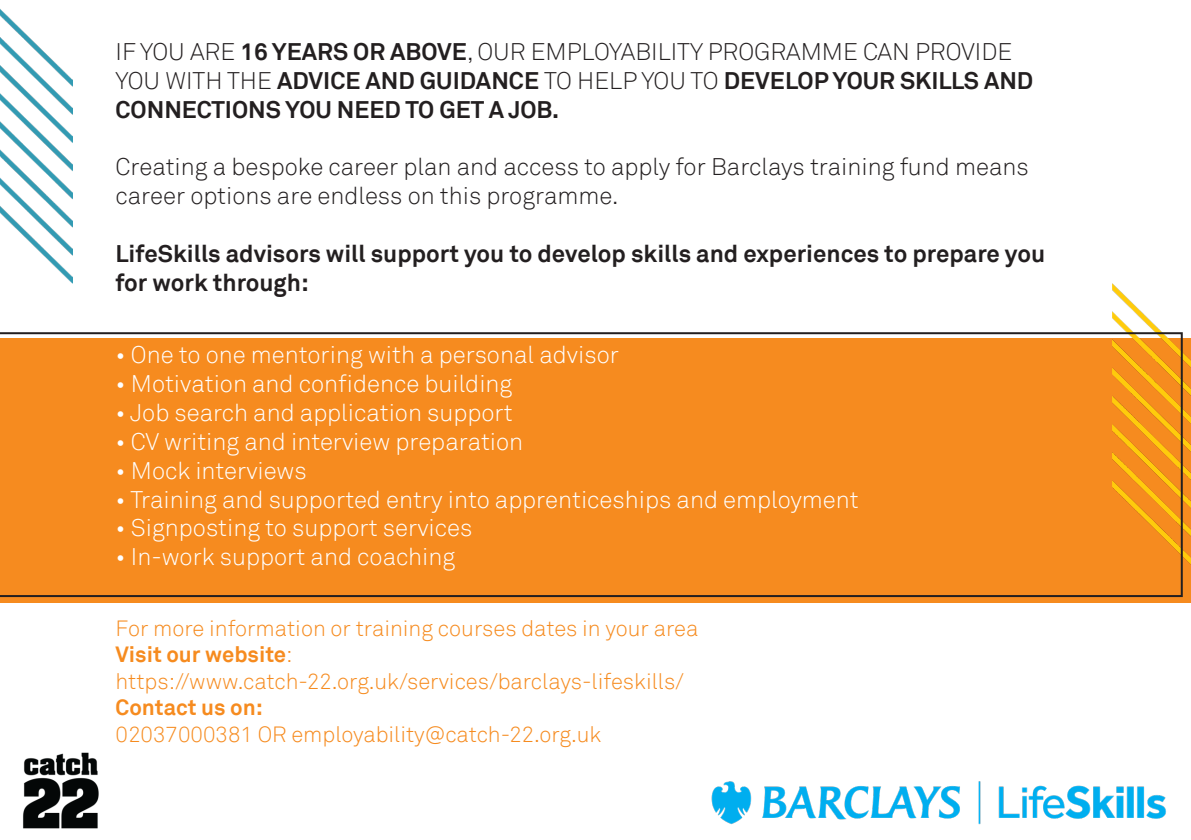
<style>
.page{position:relative;width:1191px;height:840px;background:#fff}
.page>*{position:absolute;margin:0;border:0;box-sizing:border-box;transform-origin:0 0}
.t1{font:300 24px "Akkurat";color:#fff}
.t2{font:700 24px/28.8px "Akkurat";color:#231f20}
.t3{font:300 24px/28.8px "Akkurat";color:#231f20}
.t4{font:300 22px "Akkurat";color:#f68b1f}
.t5{font:700 22px "Akkurat";color:#f68b1f}
.s1{font-weight:300}
</style>
<div class="page">
<svg style="left:0;top:571px;width:1191px;height:32px;background:#d67a1f"></svg>
<img style="left:1112px;top:283px;width:79px;height:288px">
<div style="left:0;top:332px;width:1182px;height:264px;background:#f68b1f"></div>
<img style="left:0;top:9px;width:72px;height:274px">
<img style="left:23px;top:752px;width:76px;height:76px">
<img style="left:711px;top:781px;width:455px;height:44px">
<p class="t2" style="left:116px;top:37px;width:919px"><span class="s1">IF YOU ARE</span> 16 YEARS OR ABOVE<span class="s1">, OUR EMPLOYABILITY PROGRAMME CAN PROVIDE<br>YOU WITH THE</span> ADVICE AND GUIDANCE <span class="s1">TO HELP YOU TO</span> DEVELOP YOUR SKILLS AND<br>CONNECTIONS YOU NEED TO GET A JOB.</p>
<p class="t3" style="left:116px;top:153px;width:914px">Creating a bespoke career plan and access to apply for Barclays training fund means career options are endless on this programme.</p>
<p class="t2" style="left:116px;top:239px;width:931px">LifeSkills advisors will support you to develop skills and experiences to prepare you for work through:</p>
<p class="t1" style="left:116px;top:341px;width:505px">• One to one mentoring with a personal advisor</p>
<p class="t1" style="left:116px;top:369px;width:398px">• Motivation and confidence building</p>
<p class="t1" style="left:116px;top:398px;width:399px">• Job search and application support</p>
<p class="t1" style="left:116px;top:427px;width:409px">• CV writing and interview preparation</p>
<p class="t1" style="left:116px;top:456px;width:193px">• Mock interviews</p>
<p class="t1" style="left:116px;top:485px;width:744px">• Training and supported entry into apprenticeships and employment</p>
<p class="t1" style="left:116px;top:513px;width:358px">• Signposting to support services</p>
<p class="t1" style="left:116px;top:542px;width:341px">• In-work support and coaching</p>
<p class="t4" style="left:116px;top:614px;width:584px">For more information or training courses dates in your area</p>
<p class="t5" style="left:116px;top:640px;width:178px">Visit our website<span class="s1">:</span></p>
<p class="t4" style="left:116px;top:667px;width:570px">https://www.catch-22.org.uk/services/barclays-lifeskills/</p>
<p class="t5" style="left:116px;top:693px;width:149px">Contact us on:</p>
<p class="t4" style="left:116px;top:720px;width:487px">02037000381 OR employability@catch-22.org.uk</p>
</div>
